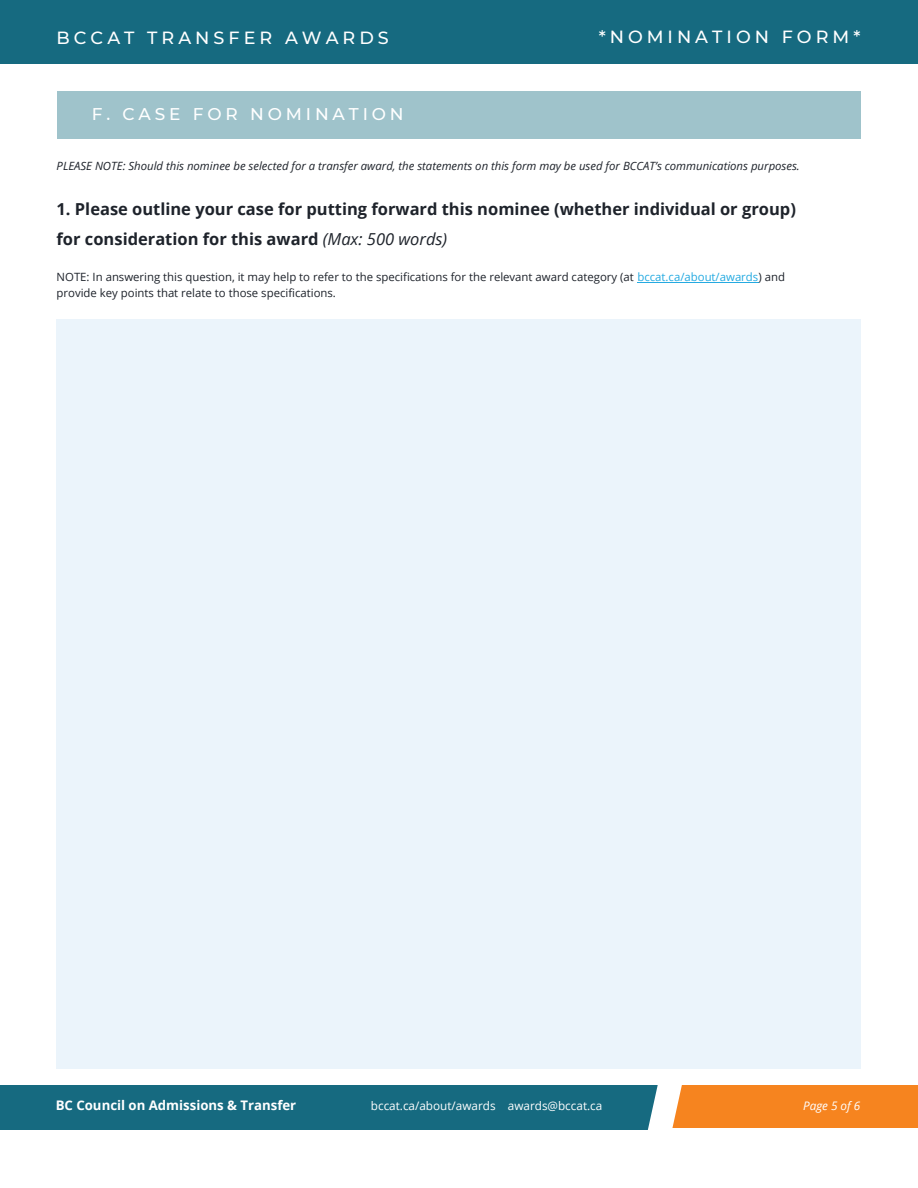
<style>
.page{position:relative;width:918px;height:1188px;background:#fff}
.page>*{position:absolute;margin:0;border:0;box-sizing:border-box;transform-origin:0 0}
.t1{font:500 17.55px "Montserrat";letter-spacing:.225em;color:#fff}
.t2{font:500 16.95px "Montserrat";letter-spacing:.23em;color:#fff}
.t3{font:700 16.5px/30.3px "Open Sans";color:#1e232b}
.t4{font:700 13.2px "Open Sans";color:#fff}
.t5{font:11.7px "Open Sans";color:#fff}
.t6{font:italic 11.7px "Open Sans";color:#fff}
.t7{font:11.4px/16px "Open Sans";color:#1e232b}
.t8{font:italic 11.4px "Open Sans";color:#1e232b}
.t9{font:italic 11.25px "Open Sans";color:#fff}
.s1{font-weight:400;font-style:italic}
.s2{color:#25aae1}
</style>
<div class="page">
<div style="left:57px;top:92px;width:803px;height:47px;background:#9fc3cb"></div>
<hr style="left:637px;top:282px;width:121px;height:1px;background:#25aae1">
<div style="left:56px;top:320px;width:804px;height:749px;background:#ebf4fb"></div>
<div style="left:0;top:1085px;width:663px;height:44px;background:#166a80"></div>
<div style="left:660px;top:1085px;width:258px;height:43px;background:#f6841f"></div>
<svg style="left:631px;top:1085px;width:51px;height:45px"></svg>
<div style="left:0;top:0;width:918px;height:64px;background:#166a80"></div>
<p class="t1" style="left:57px;top:27px;width:334px">BCCAT TRANSFER AWARDS</p>
<p class="t1" style="left:599px;top:26px;width:263px">*NOMINATION FORM*</p>
<h1 class="t2" style="left:92px;top:103px;width:313px">F. CASE FOR NOMINATION</h1>
<h1 class="t8" style="left:57px;top:158px;width:745px">PLEASE NOTE: Should this nominee be selected for a transfer award, the statements on this form may be used for BCCAT’s communications purposes.</h1>
<p class="t3" style="left:57px;top:193px;width:741px">1. Please outline your case for putting forward this nominee (whether individual or group) for consideration for this award <span class="s1">(Max: 500 words)</span></p>
<h1 class="t7" style="left:57px;top:269px;width:730px">NOTE: In answering this question, it may help to refer to the specifications for the relevant award category (at <span class="s2">bccat.ca/about/awards</span>) and provide key points that relate to those specifications.</h1>
<p class="t4" style="left:56px;top:1096px;width:242px">BC Council on Admissions &amp; Transfer</p>
<h3 class="t5" style="left:371px;top:1098px;width:233px">bccat.ca/about/awards awards@bccat.ca</h3>
<p class="t6" style="left:803px;top:1098px;width:59px">Page 5 of 6</p>
<h2 class="t9" style="left:807px;top:1100px;width:35px">Page 4</h2>
</div>
